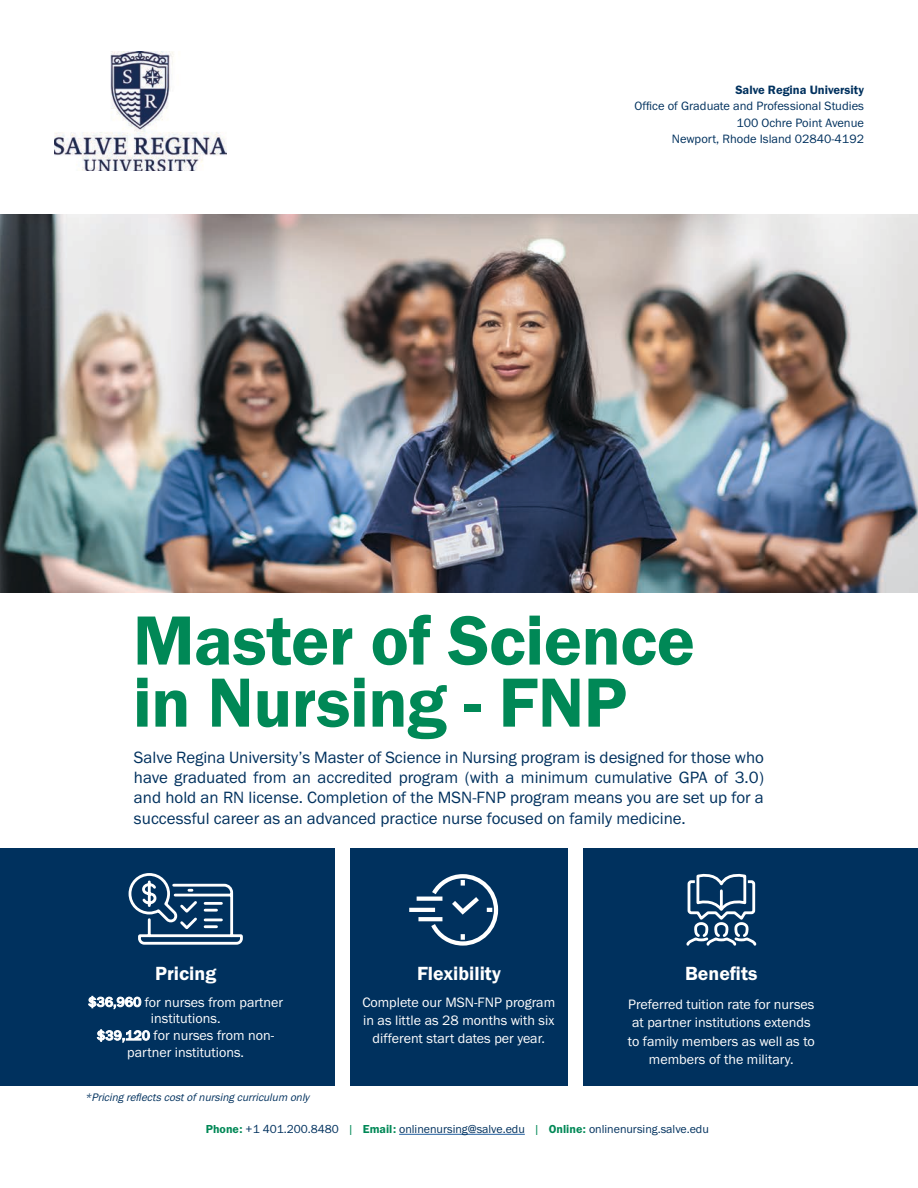
<style>
.page{position:relative;width:918px;height:1188px;background:#fff}
.page>*{position:absolute;margin:0;border:0;box-sizing:border-box;transform-origin:0 0}
.t1{font:72px/62.1px "Franklin Gothic URW Dem";letter-spacing:-.01em;color:#008856}
.t2{font:19.8px "Franklin Gothic URW Dem";color:#fff}
.t3{font:16.95px/20.2px "Franklin Gothic URW Boo";color:#00315e;text-align:justify}
.t4{font:14.1px/18.3px "Franklin Gothic URW Boo";color:#fff;text-align:center}
.t5{font:12.45px/16.2px "Franklin Gothic URW Boo";color:#00315e;text-align:right}
.t6{font:12.45px "Franklin Gothic URW Dem";color:#00315e}
.t7{font:12px "Franklin Gothic URW Boo";color:#00315e}
.t8{font:italic 11.25px "Franklin Gothic URW Boo";color:#00315e}
.s1{font-family:"Franklin Gothic URW Dem";color:#008856}
.s2{color:#008856}
</style>
<div class="page">
<img style="left:0;top:214px;width:918px;height:378px">
<div style="left:0;top:848px;width:334px;height:238px;background:#00315e"></div>
<div style="left:350px;top:848px;width:218px;height:238px;background:#00315e"></div>
<div style="left:584px;top:848px;width:334px;height:238px;background:#00315e"></div>
<svg style="left:88px;top:996px;width:53px;height:13px"></svg>
<svg style="left:97px;top:1029px;width:53px;height:14px"></svg>
<svg style="left:409px;top:874px;width:90px;height:72px"></svg>
<svg style="left:128px;top:873px;width:115px;height:72px"></svg>
<svg style="left:686px;top:873px;width:71px;height:73px"></svg>
<hr style="left:720px;top:891px;width:3px;height:17px;background:#fff">
<hr style="left:399px;top:1134px;width:126px;height:1px;background:#215e9f">
<img style="left:54px;top:51px;width:173px;height:120px">
<p class="t6" style="left:735px;top:82px;width:130px">Salve Regina University</p>
<p class="t5" style="left:635px;top:98px;width:231px">Office of Graduate and Professional Studies<br>100 Ochre Point Avenue<br>Newport, Rhode Island 02840-4192</p>
<h1 class="t1" style="left:133px;top:608px;width:564px">Master of Science in Nursing - FNP</h1>
<p class="t3" style="left:134px;top:747px;width:632px">Salve Regina University’s Master of Science in Nursing program is designed for those who have graduated from an accredited program (with a minimum cumulative GPA of 3.0) and hold an RN license. Completion of the MSN-FNP program means you are set up for a successful career as an advanced practice nurse focused on family medicine.</p>
<p class="t2" style="left:155px;top:961px;width:63px">Pricing</p>
<p class="t4" style="left:145px;top:993px;width:140px">for nurses from partner</p>
<p class="t4" style="left:151px;top:1009px;width:71px">institutions.</p>
<p class="t4" style="left:153px;top:1026px;width:122px">for nurses from non-</p>
<p class="t4" style="left:127px;top:1043px;width:118px">partner institutions.</p>
<p class="t2" style="left:417px;top:961px;width:85px">Flexibility</p>
<p class="t2" style="left:685px;top:961px;width:74px">Benefits</p>
<p class="t4" style="left:628px;top:995px;width:188px">Preferred tuition rate for nurses at partner institutions extends to family members as well as to members of the military.</p>
<p class="t4" style="left:362px;top:993px;width:194px">Complete our MSN-FNP program in as little as 28 months with six different start dates per year.</p>
<p class="t8" style="left:85px;top:1091px;width:229px">*Pricing reflectscostofnursing curriculum only</p>
<p class="t7" style="left:206px;top:1122px;width:504px"><span class="s1">Phone:</span> +1 401.200.8480 <span class="s2">|</span> <span class="s1">Email:</span> onlinenursing@salve.edu <span class="s2">|</span> <span class="s1">Online:</span> onlinenursing.salve.edu</p>
</div>
